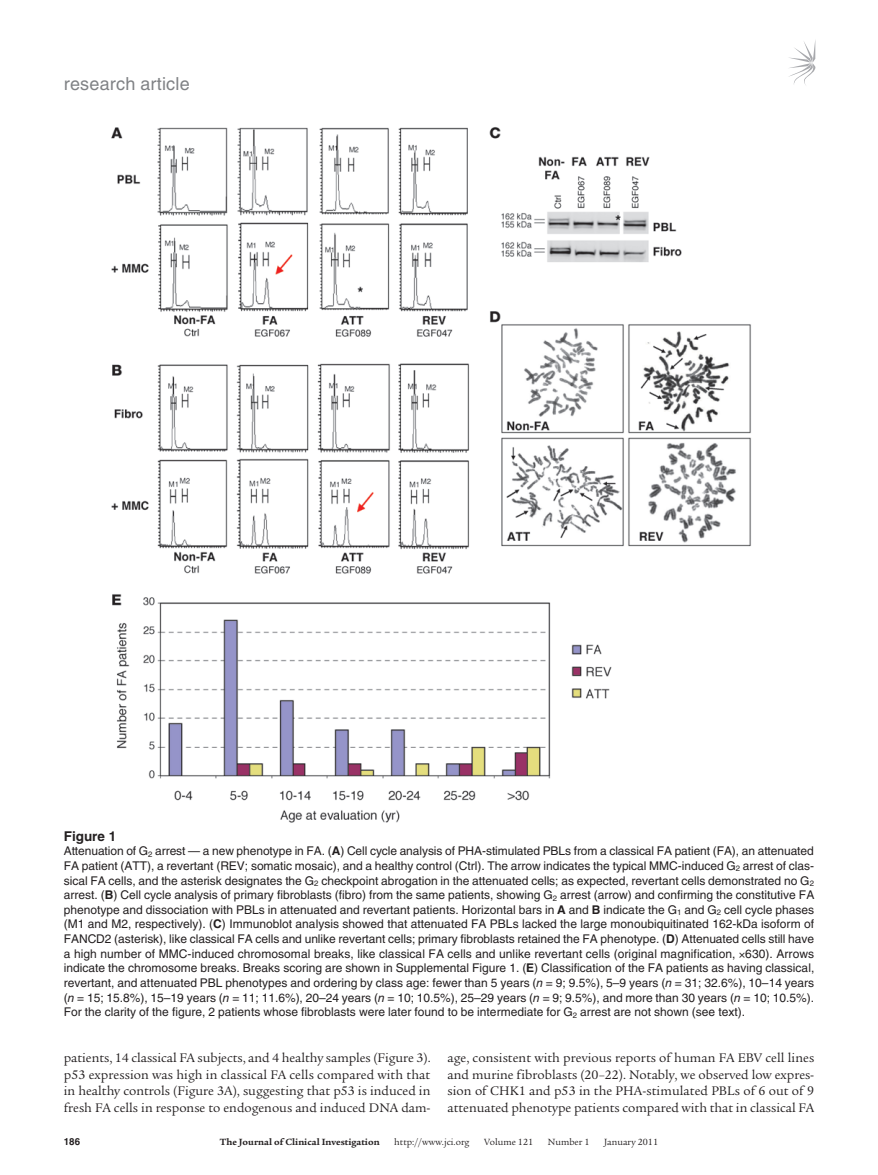
<style>
.page{position:relative;width:878px;height:1175px;background:#fff}
.page>*{position:absolute;margin:0;border:0;box-sizing:border-box;transform-origin:0 0}
.t1{font:18px "Helvetica LT Std";letter-spacing:.01em;color:#808285}
.t2{font:13.5px/16.5px "Legacy Serif Std";color:#231f20;text-align:justify}
.t3{font:700 13.5px "Helvetica LT Std";color:#231f20}
.t4{font:12px/14.7px "Helvetica LT Std";color:#231f20;text-align:justify}
.t5{font:9.75px "Legacy Serif Std";color:#231f20}
.t6{font:700 9.75px "Legacy Serif Std";color:#231f20}
.t7{font:700 9.75px "Helvetica LT Std";color:#231f20}
.s1{font-weight:700}
.s2{font-style:italic}
</style>
<div class="page">
<svg style="left:789px;top:42px;width:26px;height:43px"></svg>
<img style="left:111px;top:127px;width:640px;height:696px">
<h1 class="t1" style="left:64px;top:73px;width:127px">research article</h1>
<p class="t3" style="left:64px;top:827px;width:54px">Figure 1</p>
<p class="t4" style="left:64px;top:843px;width:752px">Attenuation of G<sub>2</sub> arrest — a new phenotype in FA. (<span class="s1">A</span>) Cell cycle analysis of PHA-stimulated PBLs from a classical FA patient (FA), an attenuated FA patient (ATT), a revertant (REV; somatic mosaic), and a healthy control (Ctrl). The arrow indicates the typical MMC-induced G<sub>2</sub> arrest of clas&shy;sical FA cells, and the asterisk designates the G<sub>2</sub> checkpoint abrogation in the attenuated cells; as expected, revertant cells demonstrated no G<sub>2 </sub>arrest. (<span class="s1">B</span>) Cell cycle analysis of primary fibroblasts (fibro) from the same patients, showing G<sub>2</sub> arrest (arrow) and confirming the constitutive FA phenotype and dissociation with PBLs in attenuated and revertant patients. Horizontal bars in <span class="s1">A</span> and <span class="s1">B</span> indicate the G<sub>1</sub> and G<sub>2</sub> cell cycle phases (M1 and M2, respectively). (<span class="s1">C</span>) Immunoblot analysis showed that attenuated FA PBLs lacked the large monoubiquitinated 162-kDa isoform of FANCD2 (asterisk), like classical FA cells and unlike revertant cells; primary fibroblasts retained the FA phenotype. (<span class="s1">D</span>) Attenuated cells still have a high number of MMC-induced chromosomal breaks, like classical FA cells and unlike revertant cells (original magnification, 630). Arrows indicate the chromosome breaks. Breaks scoring are shown in Supplemental Figure 1. (<span class="s1">E</span>) Classification of the FA patients as having classical, revertant, and attenuated PBL phenotypes and ordering by class age: fewer than 5 years (<span class="s2">n</span> = 9; 9.5%), 5–9 years (<span class="s2">n</span> = 31; 32.6%), 10–14 years (<span class="s2">n</span> = 15; 15.8%), 15–19 years (<span class="s2">n</span> = 11; 11.6%), 20–24 years (<span class="s2">n</span> = 10; 10.5%), 25–29 years (<span class="s2">n</span> = 9; 9.5%), and more than 30 years (<span class="s2">n</span> = 10; 10.5%).<br>For the clarity of the figure, 2 patients whose fibroblasts were later found to be intermediate for G<sub>2</sub> arrest are not shown (see text).</p>
<p class="t2" style="left:64px;top:1049px;width:368px">patients, 14 classical FA subjects, and 4 healthy samples (Figure 3). p53 expression was high in classical FA cells compared with that in healthy controls (Figure 3A), suggesting that p53 is induced in fresh FA cells in response to endogenous and induced DNA dam-</p>
<p class="t2" style="left:447px;top:1049px;width:368px">age, consistent with previous reports of human FA EBV cell lines and murine fibroblasts (20–22). Notably, we observed low expres&shy;sion of CHK1 and p53 in the PHA-stimulated PBLs of 6 out of 9 attenuated phenotype patients compared with that in classical FA</p>
<p class="t7" style="left:64px;top:1135px;width:18px">186</p>
<p class="t6" style="left:220px;top:1135px;width:161px">The Journal of Clinical Investigation</p>
<p class="t5" style="left:394px;top:1136px;width:77px">http://www.jci.org</p>
<p class="t5" style="left:484px;top:1136px;width:50px">Volume 121</p>
<p class="t5" style="left:548px;top:1136px;width:43px">Number 1</p>
<p class="t5" style="left:604px;top:1136px;width:55px">January 2011</p>
</div>
